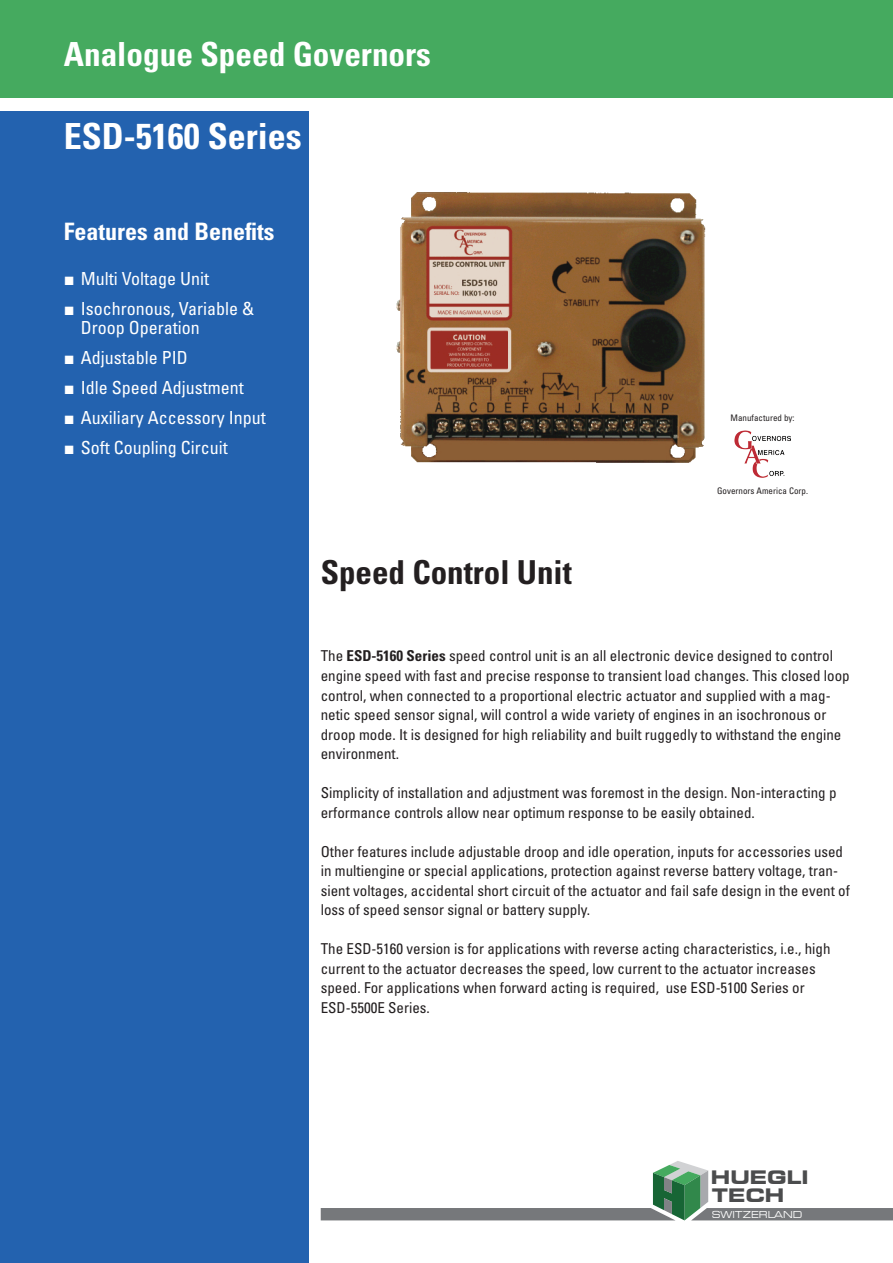
<style>
.page{position:relative;width:893px;height:1263px;background:#fff}
.page>*{position:absolute;margin:0;border:0;box-sizing:border-box;transform-origin:0 0}
.t1{font:700 condensed 36px "Univers LT Std";color:#fff}
.t2{font:700 condensed 33.15px "Univers LT Std";color:#fff}
.t3{font:700 condensed 33px "Univers LT Std";color:#231f20}
.t4{font:700 condensed 24px "Univers LT Std";color:#fff}
.t5{font:700 expanded 18.45px/17.9px "Square 721 BT";color:#4b4c4d}
.t6{font:condensed 18px/19.5px "Univers LT Std";color:#fff}
.t7{font:condensed 15px/19.5px "Univers LT Std";color:#231f20}
.t8{font:expanded 9.45px "Square 721 BT";color:#fff;scale:.96 1}
.t9{font:condensed 9px "Univers LT Std";color:#231f20}
.s1{font-family:"Arial";font-weight:700;font-stretch:normal}
.s2{font-weight:700}
</style>
<div class="page">
<div style="left:0;top:0;width:893px;height:98px;background:#45aa5f"></div>
<div style="left:0;top:111px;width:309px;height:1152px;background:#2362af"></div>
<svg style="left:321px;top:1161px;width:572px;height:59px"></svg>
<img style="left:396px;top:192px;width:310px;height:271px">
<img style="left:734px;top:430px;width:57px;height:47px">
<p class="t2" style="left:64px;top:34px;width:369px">Analogue Speed Governors</p>
<p class="t1" style="left:64px;top:114px;width:239px">ESD-5160 Series</p>
<p class="t4" style="left:64px;top:216px;width:212px">Features and Benefits</p>
<p class="t6" style="left:64px;top:268px;width:147px"><span class="s1">■</span> Multi Voltage Unit</p>
<p class="t6" style="left:81px;top:298px;width:175px;text-indent:-17px"><span class="s1">■</span> Isochronous, Variable &amp;<br>Droop Operation</p>
<p class="t6" style="left:64px;top:348px;width:126px"><span class="s1">■</span> Adjustable PID</p>
<p class="t6" style="left:64px;top:378px;width:182px"><span class="s1">■</span> Idle Speed Adjustment</p>
<p class="t6" style="left:64px;top:408px;width:203px"><span class="s1">■</span> Auxiliary Accessory Input</p>
<p class="t6" style="left:64px;top:438px;width:166px"><span class="s1">■</span> Soft Coupling Circuit</p>
<p class="t9" style="left:731px;top:412px;width:65px">Manufactured by:</p>
<p class="t3" style="left:321px;top:552px;width:253px">Speed Control Unit</p>
<p class="t9" style="left:717px;top:485px;width:92px">Governors America Corp.</p>
<p class="t7" style="left:321px;top:646px;width:531px">The <span class="s2">ESD-5160 Series</span> speed control unit is an all electronic device designed to control engine speed with fast and precise response to transient load changes. This closed loop control, when connected to a proportional electric actuator and supplied with a mag&shy;netic speed sensor signal, will control a wide variety of engines in an isochronous or droop mode. It is designed for high reliability and built ruggedly to withstand the engine environment.</p>
<p class="t7" style="left:321px;top:783px;width:517px">Simplicity of installation and adjustment was foremost in the design. Non-interacting p</p>
<p class="t7" style="left:321px;top:802px;width:436px">erformance controls allow near optimum response to be easily obtained.</p>
<p class="t7" style="left:321px;top:841px;width:531px">Other features include adjustable droop and idle operation, inputs for accessories used in multiengine or special applications, protection against reverse battery voltage, tran&shy;sient voltages, accidental short circuit of the actuator and fail safe design in the event of loss of speed sensor signal or battery supply.</p>
<p class="t7" style="left:321px;top:939px;width:511px">The ESD-5160 version is for applications with reverse acting characteristics, i.e., high current to the actuator decreases the speed, low current to the actuator increases speed. For applications when forward acting is required, use ESD-5100 Series or</p>
<p class="t7" style="left:321px;top:997px;width:111px">ESD-5500E Series.</p>
<p class="t5" style="left:711px;top:1168px;width:99px">HUEGLI<br>TECH</p>
<p class="t8" style="left:712px;top:1208px;width:96px">SWITZERLAND</p>
</div>
